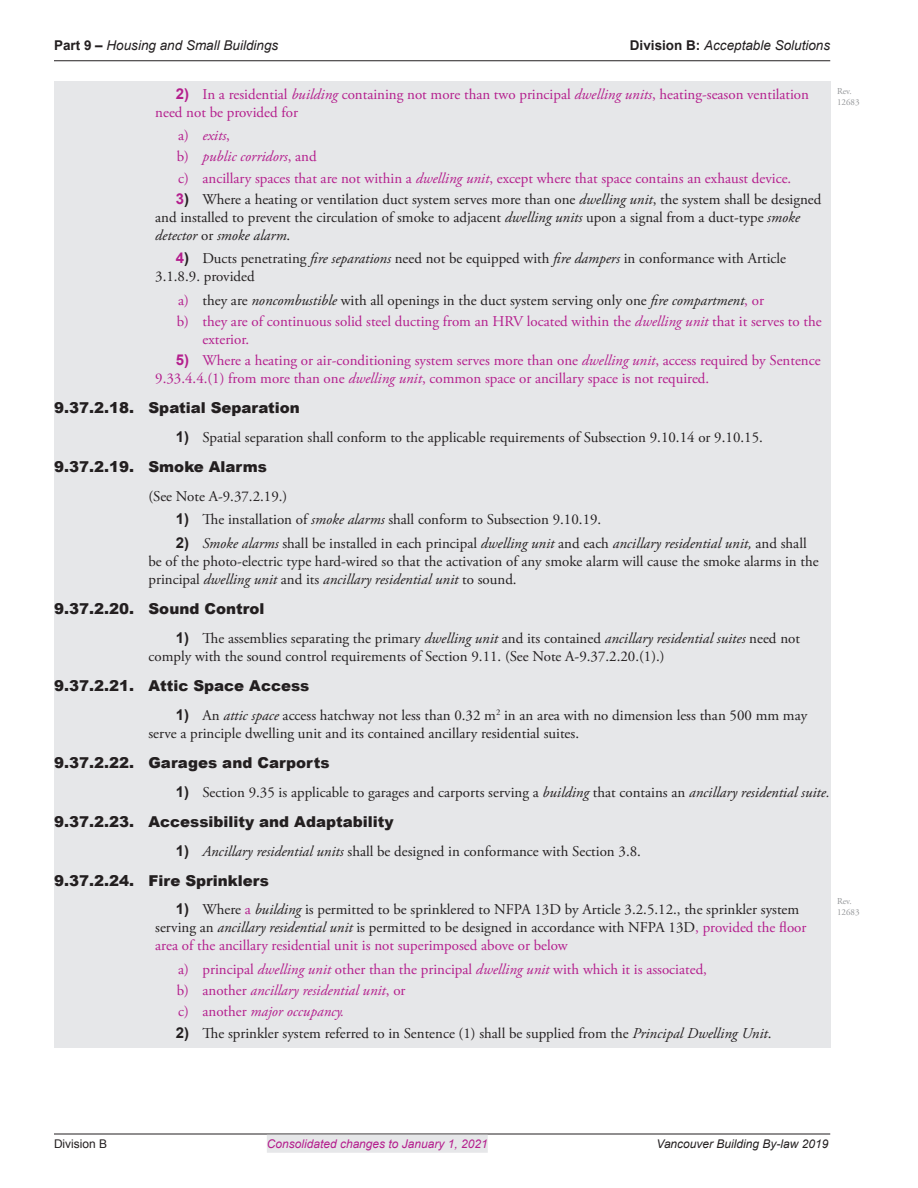
<style>
.page{position:relative;width:918px;height:1188px;background:#fff}
.page>*{position:absolute;margin:0;border:0;box-sizing:border-box;transform-origin:0 0}
.number_list_1_-_grey{font:15px/18px "Adobe Garamond Pro";color:#231f20}
.number_list_1_-_purp{font:15px/18px "Adobe Garamond Pro";color:#b41e8d}
.number_list_2_-_purp{font:15px/18px "Adobe Garamond Pro";color:#b41e8d}
.heading_4_-_grey_box{font:900 15px "Arial";color:#231f20}
.number_list_2_-_purp-2{font:italic 15px "Adobe Garamond Pro";color:#b41e8d}
.number_list_2_-_purp-3{font:15px "Adobe Garamond Pro";color:#231f20}
.t1{font:italic 13.5px "Arial";color:#231f20}
.t2{font:italic 12px "Arial";color:#b41e8d}
.t3{font:italic 12px "Arial";color:#231f20}
.t4{font:12px "Arial";color:#231f20}
.t5{font:9px/10.8px "Adobe Garamond Pro";color:#939598}
.s1{font-weight:700;font-style:normal}
.s2{font-family:"Arial";font-weight:700}
.s3{font-style:italic}
.s4{font-style:normal}
.s5{font-family:"Arial";font-weight:700;color:#b41e8d}
.s6{color:#b41e8d}
</style>
<div class="page">
<hr style="left:54px;top:60px;width:776px;height:1px;background:#231f20">
<hr style="left:54px;top:1134px;width:776px;height:1px;background:#231f20">
<div style="left:267px;top:1135px;width:221px;height:18px;background:#e6e7e9"></div>
<div style="left:54px;top:81px;width:776px;height:46px;background:#e6e7e9"></div>
<div style="left:54px;top:125px;width:776px;height:23px;background:#e6e7e9"></div>
<div style="left:54px;top:146px;width:776px;height:24px;background:#e6e7e9"></div>
<div style="left:54px;top:167px;width:776px;height:24px;background:#e6e7e9"></div>
<div style="left:54px;top:186px;width:776px;height:64px;background:#e6e7e9"></div>
<div style="left:54px;top:246px;width:776px;height:46px;background:#e6e7e9"></div>
<div style="left:54px;top:289px;width:776px;height:24px;background:#e6e7e9"></div>
<div style="left:54px;top:311px;width:776px;height:41px;background:#e6e7e9"></div>
<div style="left:54px;top:348px;width:776px;height:46px;background:#e6e7e9"></div>
<div style="left:54px;top:391px;width:776px;height:39px;background:#e6e7e9"></div>
<div style="left:54px;top:425px;width:776px;height:28px;background:#e6e7e9"></div>
<div style="left:54px;top:451px;width:776px;height:38px;background:#e6e7e9"></div>
<div style="left:54px;top:484px;width:776px;height:28px;background:#e6e7e9"></div>
<div style="left:54px;top:507px;width:776px;height:28px;background:#e6e7e9"></div>
<div style="left:54px;top:530px;width:776px;height:64px;background:#e6e7e9"></div>
<div style="left:54px;top:592px;width:776px;height:39px;background:#e6e7e9"></div>
<div style="left:54px;top:625px;width:776px;height:46px;background:#e6e7e9"></div>
<div style="left:54px;top:669px;width:776px;height:39px;background:#e6e7e9"></div>
<div style="left:54px;top:702px;width:776px;height:46px;background:#e6e7e9"></div>
<div style="left:54px;top:746px;width:776px;height:38px;background:#e6e7e9"></div>
<div style="left:54px;top:779px;width:776px;height:28px;background:#e6e7e9"></div>
<div style="left:54px;top:805px;width:776px;height:38px;background:#e6e7e9"></div>
<div style="left:54px;top:838px;width:776px;height:28px;background:#e6e7e9"></div>
<div style="left:54px;top:864px;width:776px;height:38px;background:#e6e7e9"></div>
<div style="left:54px;top:897px;width:776px;height:64px;background:#e6e7e9"></div>
<div style="left:54px;top:959px;width:776px;height:23px;background:#e6e7e9"></div>
<div style="left:54px;top:980px;width:776px;height:24px;background:#e6e7e9"></div>
<div style="left:54px;top:1001px;width:776px;height:24px;background:#e6e7e9"></div>
<div style="left:54px;top:1020px;width:776px;height:28px;background:#e6e7e9"></div>
<p class="t1" style="left:54px;top:37px;width:226px"><span class="s1">Part 9 –</span> Housing and Small Buildings</p>
<p class="t1" style="left:630px;top:37px;width:202px"><span class="s1">Division B:</span> Acceptable Solutions</p>
<p class="number_list_1_-_purp" style="left:155px;top:85px;width:655px;text-indent:20px"><span class="s2">2)</span> In a residential <span class="s3">building</span> containing not more than two principal <span class="s3">dwelling units</span>, heating-season ventilation need not be provided for</p>
<p class="number_list_2_-_purp-2" style="left:178px;top:126px;width:53px"><span class="s4">a)</span> exits<span class="s4">,</span></p>
<p class="number_list_2_-_purp-2" style="left:177px;top:148px;width:141px"><span class="s4">b)</span> public corridors<span class="s4">, and</span></p>
<p class="number_list_2_-_purp" style="left:178px;top:169px;width:615px">c) ancillary spaces that are not within a <span class="s3">dwelling unit</span>, except where that space contains an exhaust device.</p>
<p class="number_list_1_-_grey" style="left:155px;top:191px;width:668px;text-indent:20px"><span class="s5">3</span><span class="s2">)</span> Where a heating or ventilation duct system serves more than one <span class="s3">dwelling unit</span>, the system shall be designed and installed to prevent the circulation of smoke to adjacent <span class="s3">dwelling units</span> upon a signal from a duct-type <span class="s3">smoke detector</span> or <span class="s3">smoke alarm</span>.</p>
<p class="number_list_1_-_grey" style="left:155px;top:250px;width:632px;text-indent:20px"><span class="s5">4</span><span class="s2">)</span> Ducts penetrating <span class="s3">fire separations</span> need not be equipped with <span class="s3">fire dampers</span> in conformance with Article<br>3.1.8.9. provided</p>
<p class="number_list_2_-_purp-3" style="left:178px;top:291px;width:587px"><span class="s6">a)</span> they are <span class="s3">noncombustible</span> with all openings in the duct system serving only one <span class="s3">fire compartment</span><span class="s6">, or</span></p>
<p class="number_list_2_-_purp" style="left:202px;top:313px;width:621px;text-indent:-26px">b) they are of continuous solid steel ducting from an HRV located within the <span class="s3">dwelling unit</span> that it serves to the exterior.</p>
<p class="number_list_1_-_purp" style="left:155px;top:352px;width:667px;text-indent:20px"><span class="s2">5)</span> Where a heating or air-conditioning system serves more than one <span class="s3">dwelling unit</span>, access required by Sentence<br>9.33.4.4.(1) from more than one <span class="s3">dwelling unit</span>, common space or ancillary space is not required.</p>
<p class="heading_4_-_grey_box" style="left:54px;top:397px;width:247px">9.37.2.18. Spatial Separation</p>
<p class="number_list_1_-_grey" style="left:176px;top:429px;width:589px"><span class="s2">1)</span> Spatial separation shall conform to the applicable requirements of Subsection 9.10.14 or 9.10.15.</p>
<p class="heading_4_-_grey_box" style="left:54px;top:456px;width:215px">9.37.2.19. Smoke Alarms</p>
<p class="number_list_1_-_grey" style="left:148px;top:488px;width:140px">(See Note A-9.37.2.19.)</p>
<p class="number_list_1_-_grey" style="left:176px;top:511px;width:427px"><span class="s2">1)</span> The installation of <span class="s3">smoke alarms</span> shall conform to Subsection 9.10.19.</p>
<p class="number_list_1_-_grey" style="left:148px;top:535px;width:672px;text-indent:27px"><span class="s2">2)</span> <span class="s3">Smoke alarms</span> shall be installed in each principal <span class="s3">dwelling unit</span> and each <span class="s3">ancillary residential unit,</span> and shall be of the photo-electric type hard-wired so that the activation of any smoke alarm will cause the smoke alarms in the principal <span class="s3">dwelling unit</span> and its <span class="s3">ancillary residential unit</span> to sound.</p>
<p class="heading_4_-_grey_box" style="left:54px;top:598px;width:212px">9.37.2.20. Sound Control</p>
<p class="number_list_1_-_grey" style="left:148px;top:629px;width:653px;text-indent:27px"><span class="s2">1)</span> The assemblies separating the primary <span class="s3">dwelling unit</span> and its contained <span class="s3">ancillary residential suites</span> need not comply with the sound control requirements of Section 9.11. (See Note A-9.37.2.20.(1).)</p>
<p class="heading_4_-_grey_box" style="left:54px;top:675px;width:257px">9.37.2.21. Attic Space Access</p>
<p class="number_list_1_-_grey" style="left:148px;top:706px;width:660px;text-indent:27px"><span class="s2">1)</span> An <span class="s3">attic space</span> access hatchway not less than 0.32 m<sup>2</sup> in an area with no dimension less than 500 mm may serve a principle dwelling unit and its contained ancillary residential suites.</p>
<p class="heading_4_-_grey_box" style="left:54px;top:752px;width:277px">9.37.2.22. Garages and Carports</p>
<p class="number_list_1_-_grey" style="left:176px;top:783px;width:656px"><span class="s2">1)</span> Section 9.35 is applicable to garages and carports serving a <span class="s3">building</span> that contains an <span class="s3">ancillary residential suite.</span></p>
<p class="heading_4_-_grey_box" style="left:54px;top:810px;width:341px">9.37.2.23. Accessibility and Adaptability</p>
<p class="number_list_1_-_grey" style="left:176px;top:842px;width:467px"><span class="s2">1)</span> <span class="s3">Ancillary residential units</span> shall be designed in conformance with Section 3.8.</p>
<p class="heading_4_-_grey_box" style="left:54px;top:869px;width:217px">9.37.2.24. Fire Sprinklers</p>
<p class="number_list_1_-_grey" style="left:155px;top:901px;width:653px;text-indent:20px"><span class="s2">1)</span> Where <span class="s6">a</span> <span class="s3">building</span> is permitted to be sprinklered to NFPA 13D by Article 3.2.5.12., the sprinkler system serving an <span class="s3">ancillary residential unit</span> is permitted to be designed in accordance with NFPA 13D<span class="s6">, provided the floor area of the ancillary residential unit is not superimposed above or below</span></p>
<p class="number_list_2_-_purp" style="left:178px;top:961px;width:530px">a) principal <span class="s3">dwelling unit</span> other than the principal <span class="s3">dwelling unit</span> with which it is associated,</p>
<p class="number_list_2_-_purp-2" style="left:177px;top:981px;width:230px"><span class="s4">b) another</span> ancillary residential unit<span class="s4">, or</span></p>
<p class="number_list_2_-_purp-2" style="left:178px;top:1003px;width:168px"><span class="s4">c) another</span> major occupancy.</p>
<p class="number_list_1_-_grey" style="left:176px;top:1024px;width:597px"><span class="s2">2)</span> The sprinkler system referred to in Sentence (1) shall be supplied from the <span class="s3">Principal Dwelling Unit</span>.</p>
<p class="t5" style="left:837px;top:86px;width:24px">Rev.<br>12683</p>
<p class="t5" style="left:837px;top:896px;width:24px">Rev.<br>12683</p>
<p class="t4" style="left:54px;top:1135px;width:55px">Division B</p>
<p class="t2" style="left:267px;top:1136px;width:222px">Consolidated changes to January 1, 2021</p>
<p class="t3" style="left:656px;top:1136px;width:173px">Vancouver Building By-law 2019</p>
</div>
